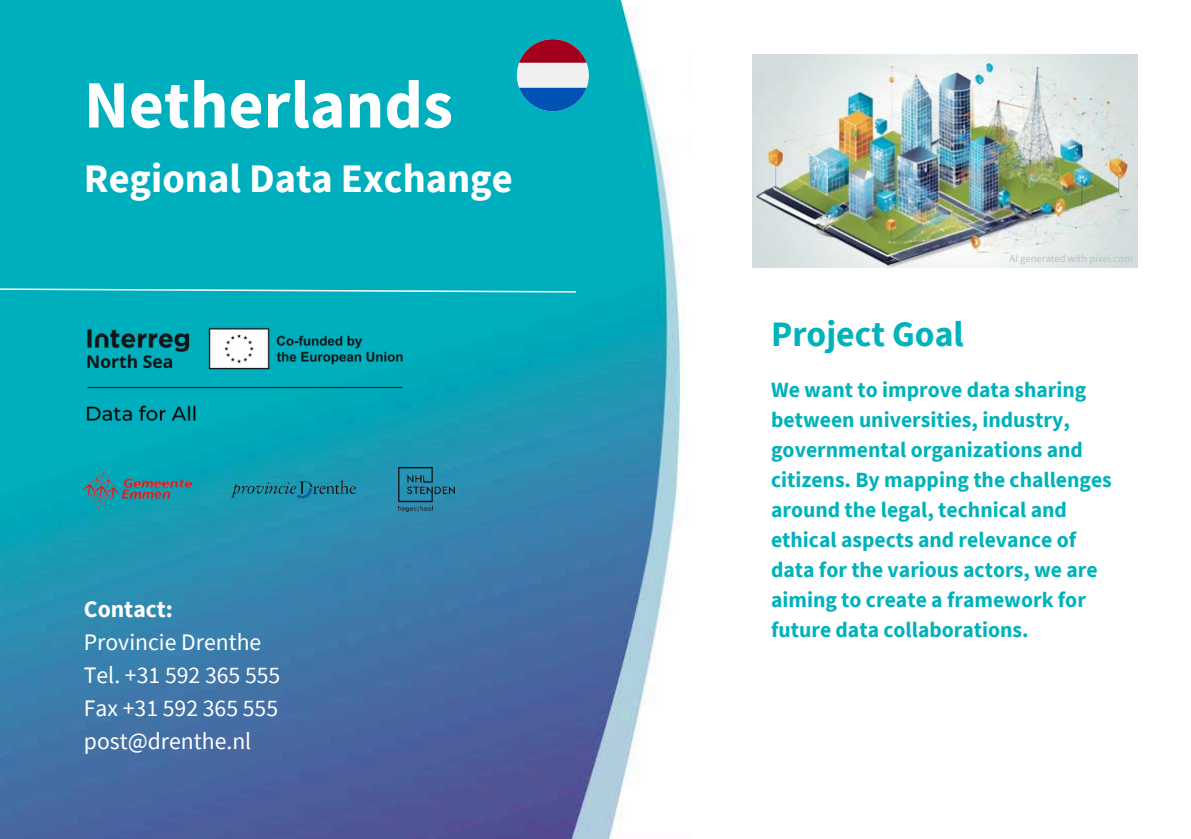
<style>
.page{position:relative;width:1191px;height:839px;background:#fff}
.page>*{position:absolute;margin:0;border:0;box-sizing:border-box;transform-origin:0 0}
.t1{font:700 67.6px "Source Sans Pro";color:#fff}
.t2{font:700 40.4px "Source Sans Pro";color:#fff}
.t3{font:700 35.6px "Source Sans Pro";color:#00b2bb}
.t4{font:23.6px/33px "Source Sans Pro";color:#fff}
.t5{font:700 21.6px/30px "Source Sans Pro";color:#00b2bb}
.t6{font:10.6px "Source Sans Pro";color:#bfc0c2}
.s1{font-weight:700}
</style>
<div class="page">
<img style="left:752px;top:54px;width:386px;height:213px">
<img style="left:0;top:0;width:681px;height:838px">
<svg style="left:517px;top:39px;width:72px;height:72px"></svg>
<svg style="left:0;top:286px;width:577px;height:7px;background:#36c0cb"></svg>
<img style="left:229px;top:462px;width:132px;height:58px">
<img style="left:399px;top:467px;width:55px;height:44px">
<img style="left:83px;top:472px;width:108px;height:39px">
<img style="left:84px;top:310px;width:337px;height:142px">
<h2 class="t1" style="left:84px;top:61px;width:371px">Netherlands</h2>
<p class="t2" style="left:84px;top:152px;width:430px">Regional Data Exchange</p>
<p class="t4" style="left:84px;top:592px;width:198px"><span class="s1">Contact:<br></span>Provincie Drenthe<br>Tel. +31 592 365 555<br>Fax +31 592 365 555 post@drenthe.nl</p>
<h1 class="t3" style="left:771px;top:311px;width:194px">Project Goal</h1>
<p class="t6" style="left:1009px;top:251px;width:125px">AI generated with pixel.com</p>
<p class="t5" style="left:771px;top:374px;width:342px">We want to improve data sharing between universities, industry, governmental organizations and citizens. By mapping the challenges around the legal, technical and ethical aspects and relevance of data for the various actors, we are aiming to create a framework for future data collaborations.</p>
</div>
